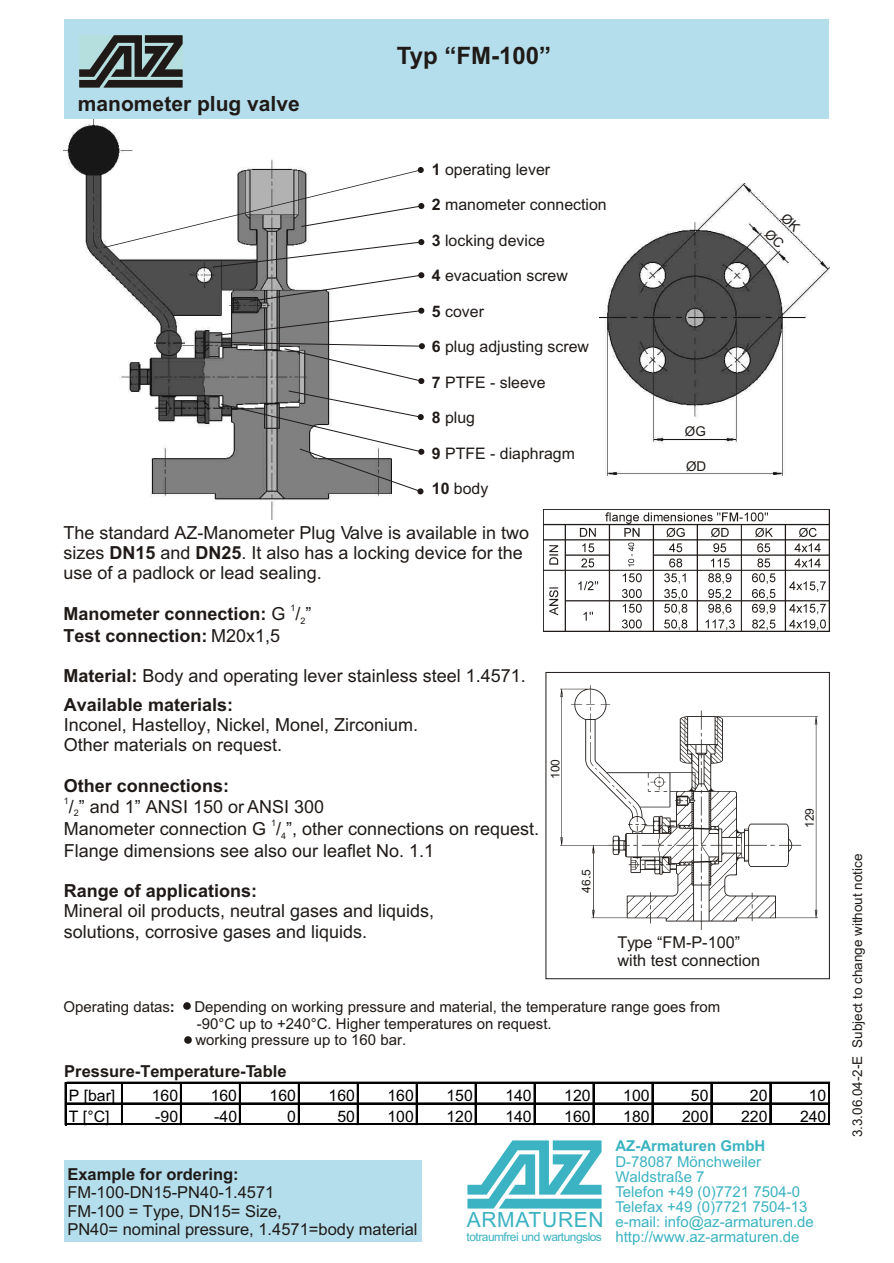
<style>
.page{position:relative;width:894px;height:1263px;background:#fff}
.page>*{position:absolute;margin:0;border:0;box-sizing:border-box;transform-origin:0 0}
.t1{font:700 24px "Arial";color:#1f1a17}
.t2{font:700 21px "Arial";color:#1f1a17}
.t3{font:21px "Arial";letter-spacing:.035em;color:#3bb3c2}
.t4{font:18px/20.1px "Arial";color:#1f1a17}
.t5{font:700 18px/21.8px "Arial";color:#1f1a17}
.t6{font:16.5px/18.5px "Arial";color:#1f1a17}
.t7{font:700 16.5px "Arial";color:#1f1a17}
.t8{font:16.2px/18.1px "Arial";color:#1f1a17}
.t9{font:15.9px "Arial";color:#1f1a17}
.t10{font:15.9px "Arial";color:#000}
.t11{font:15px/16.8px "Arial";color:#1f1a17}
.t12{font:15px/15.1px "Arial";color:#3bb3c2}
.t13{font:700 15px "Arial";color:#3bb3c2}
.t14{font:13.5px "Arial";color:#1f1a17}
.t15{font:12px "Arial";letter-spacing:-.045em;color:#3bb3c2}
.t16{font:12px "Arial";color:#1f1a17}
.t17{font:9px "Arial";color:#1f1a17}
.s1{font-weight:700}
.s2{font-weight:400}
</style>
<div class="page">
<div style="left:64px;top:20px;width:765px;height:99px;background:#b5deed"></div>
<img style="left:79px;top:35px;width:103px;height:52px">
<img style="left:467px;top:1140px;width:135px;height:68px">
<div style="left:64px;top:1161px;width:358px;height:81px;background:#b5deed"></div>
<svg style="left:183px;top:1003px;width:7px;height:7px"></svg>
<svg style="left:184px;top:1036px;width:7px;height:7px"></svg>
<hr style="left:65px;top:1082px;width:2px;height:43px;background:#000">
<hr style="left:121px;top:1084px;width:2px;height:41px;background:#000">
<hr style="left:180px;top:1084px;width:2px;height:41px;background:#000">
<hr style="left:239px;top:1084px;width:2px;height:41px;background:#000">
<hr style="left:298px;top:1084px;width:2px;height:41px;background:#000">
<hr style="left:357px;top:1084px;width:2px;height:41px;background:#000">
<hr style="left:416px;top:1084px;width:2px;height:41px;background:#000">
<hr style="left:475px;top:1084px;width:2px;height:41px;background:#000">
<hr style="left:534px;top:1084px;width:2px;height:41px;background:#000">
<hr style="left:593px;top:1084px;width:1px;height:41px;background:#000">
<hr style="left:652px;top:1084px;width:1px;height:41px;background:#000">
<hr style="left:711px;top:1084px;width:1px;height:41px;background:#000">
<hr style="left:769px;top:1084px;width:1px;height:41px;background:#000">
<hr style="left:770px;top:1084px;width:1px;height:41px;background:#000">
<hr style="left:828px;top:1084px;width:1px;height:41px;background:#000">
<hr style="left:829px;top:1084px;width:1px;height:41px;background:#000">
<hr style="left:67px;top:1082px;width:763px;height:2px;background:#000">
<hr style="left:67px;top:1103px;width:763px;height:1px;background:#000">
<hr style="left:67px;top:1123px;width:763px;height:1px;background:#000">
<hr style="left:67px;top:1124px;width:763px;height:1px;background:#000">
<img style="left:600px;top:184px;width:229px;height:291px">
<div style="left:546px;top:672px;width:284px;height:307px;border:1px solid #1f1a17"></div>
<img style="left:560px;top:685px;width:258px;height:245px">
<img style="left:544px;top:510px;width:285px;height:122px">
<img style="left:63px;top:120px;width:316px;height:399px">
<svg style="left:215px;top:308px;width:209px;height:28px"></svg>
<svg style="left:200px;top:342px;width:225px;height:42px"></svg>
<svg style="left:104px;top:167px;width:320px;height:135px"></svg>
<svg style="left:221px;top:391px;width:203px;height:103px"></svg>
<svg style="left:764px;top:212px;width:37px;height:37px"></svg>
<p class="t2" style="left:78px;top:96px;width:223px">manometer plug valve</p>
<h1 class="t1" style="left:397px;top:47px;width:156px">Typ “FM-100”</h1>
<p class="t9" style="left:432px;top:163px;width:120px"><span class="s1">1</span> operating lever</p>
<p class="t9" style="left:432px;top:199px;width:176px"><span class="s1">2</span> manometer connection</p>
<p class="t9" style="left:432px;top:234px;width:115px"><span class="s1">3</span> locking device</p>
<p class="t9" style="left:432px;top:270px;width:138px"><span class="s1">4</span> evacuation screw</p>
<p class="t9" style="left:432px;top:305px;width:54px"><span class="s1">5</span> cover</p>
<p class="t9" style="left:432px;top:341px;width:159px"><span class="s1">6</span> plug adjusting screw</p>
<p class="t9" style="left:432px;top:376px;width:115px"><span class="s1">7</span> PTFE - sleeve</p>
<p class="t9" style="left:432px;top:412px;width:45px"><span class="s1">8</span> plug</p>
<p class="t9" style="left:432px;top:447px;width:145px"><span class="s1">9</span> PTFE - diaphragm</p>
<p class="t9" style="left:432px;top:483px;width:58px"><span class="s1">10</span> body</p>
<p class="t4" style="left:63px;top:524px;width:467px">The standard AZ-Manometer Plug Valve is available in two sizes <span class="s1">DN15</span> and <span class="s1">DN25</span>. It also has a locking device for the use of a padlock or lead sealing.</p>
<p class="t17" style="left:290px;top:605px;width:7px">1</p>
<p class="t5" style="left:63px;top:605px;width:250px">Manometer connection: <span class="s2">G / ”</span><sub>2<br></sub>Test connection: <span class="s2">M20x1,5</span></p>
<p class="t4" style="left:63px;top:668px;width:464px"><span class="s1">Material:</span> Body and operating lever stainless steel 1.4571.</p>
<p class="t5" style="left:64px;top:696px;width:171px">Available materials:</p>
<p class="t4" style="left:64px;top:717px;width:356px">Inconel, Hastelloy, Nickel, Monel, Zirconium.<br>Other materials on request.</p>
<p class="t5" style="left:64px;top:776px;width:167px">Other connections:</p>
<p class="t17" style="left:64px;top:797px;width:7px">1</p>
<p class="t4" style="left:69px;top:798px;width:257px">/<sub>2</sub>” and 1” ANSI 150 or ANSI 300</p>
<p class="t17" style="left:271px;top:820px;width:7px">1</p>
<p class="t4" style="left:64px;top:821px;width:477px">Manometer connection G / ”, other connections on request.</p>
<p class="t17" style="left:281px;top:832px;width:7px">4</p>
<p class="t4" style="left:64px;top:842px;width:372px">Flange dimensions see also our leaflet No. 1.1</p>
<p class="t5" style="left:64px;top:882px;width:195px">Range of applications:</p>
<p class="t4" style="left:64px;top:903px;width:372px">Mineral oil products, neutral gases and liquids, solutions, corrosive gases and liquids.</p>
<p class="t16" style="left:551px;top:779px;width:22px;rotate:-90deg">100</p>
<p class="t16" style="left:582px;top:893px;width:25px;rotate:-90deg">46.5</p>
<p class="t14" style="left:685px;top:426px;width:23px">ØG</p>
<p class="t14" style="left:686px;top:461px;width:22px">ØD</p>
<p class="t8" style="left:617px;top:934px;width:144px">Type “FM-P-100” with test connection</p>
<p class="t16" style="left:805px;top:828px;width:22px;rotate:-90deg">129</p>
<p class="t11" style="left:63px;top:1000px;width:113px">Operating datas<span class="s1">:</span></p>
<p class="t11" style="left:194px;top:1000px;width:527px">Depending on working pressure and material, the temperature range goes from -90°C up to +240°C. Higher temperatures on request.<br>working pressure up to 160 bar.</p>
<p class="t7" style="left:64px;top:1065px;width:224px">Pressure-Temperature-Table</p>
<p class="t10" style="left:69px;top:1089px;width:48px">P [bar]</p>
<p class="t10" style="left:152px;top:1089px;width:28px">160</p>
<p class="t10" style="left:211px;top:1089px;width:28px">160</p>
<p class="t10" style="left:270px;top:1089px;width:28px">160</p>
<p class="t10" style="left:329px;top:1089px;width:28px">160</p>
<p class="t10" style="left:388px;top:1089px;width:28px">160</p>
<p class="t10" style="left:446px;top:1089px;width:28px">150</p>
<p class="t10" style="left:505px;top:1089px;width:28px">140</p>
<p class="t10" style="left:564px;top:1089px;width:28px">120</p>
<p class="t10" style="left:623px;top:1089px;width:28px">100</p>
<p class="t10" style="left:691px;top:1089px;width:19px">50</p>
<p class="t10" style="left:750px;top:1089px;width:19px">20</p>
<p class="t10" style="left:809px;top:1089px;width:19px">10</p>
<p class="t10" style="left:69px;top:1110px;width:42px">T [°C]</p>
<p class="t10" style="left:155px;top:1110px;width:25px">-90</p>
<p class="t10" style="left:214px;top:1110px;width:25px">-40</p>
<p class="t10" style="left:287px;top:1110px;width:10px">0</p>
<p class="t10" style="left:337px;top:1110px;width:19px">50</p>
<p class="t10" style="left:388px;top:1110px;width:28px">100</p>
<p class="t10" style="left:446px;top:1110px;width:28px">120</p>
<p class="t10" style="left:505px;top:1110px;width:28px">140</p>
<p class="t10" style="left:564px;top:1110px;width:28px">160</p>
<p class="t10" style="left:623px;top:1110px;width:28px">180</p>
<p class="t10" style="left:682px;top:1110px;width:28px">200</p>
<p class="t10" style="left:741px;top:1110px;width:28px">220</p>
<p class="t10" style="left:800px;top:1110px;width:28px">240</p>
<p class="t7" style="left:67px;top:1168px;width:173px">Example for ordering:</p>
<p class="t6" style="left:67px;top:1185px;width:352px">FM-100-DN15-PN40-1.4571<br>FM-100 = Type, DN15= Size,<br>PN40= nominal pressure, 1.4571=body material</p>
<p class="t3" style="left:467px;top:1212px;width:139px">ARMATUREN</p>
<p class="t15" style="left:467px;top:1233px;width:137px">totraumfrei und wartungslos</p>
<p class="t13" style="left:615px;top:1141px;width:151px">AZ-Armaturen GmbH</p>
<p class="t12" style="left:615px;top:1155px;width:200px">D-78087 Mönchweiler<br>Waldstraße 7<br>Telefon +49 (0)7721 7504-0<br>Telefax +49 (0)7721 7504-13 e-mail: info@az-armaturen.de http://www.az-armaturen.de</p>
<p class="t14" style="left:852px;top:1137px;width:285px;rotate:-90deg">3.3.06.04-2-E Subject to change without notice</p>
</div>
